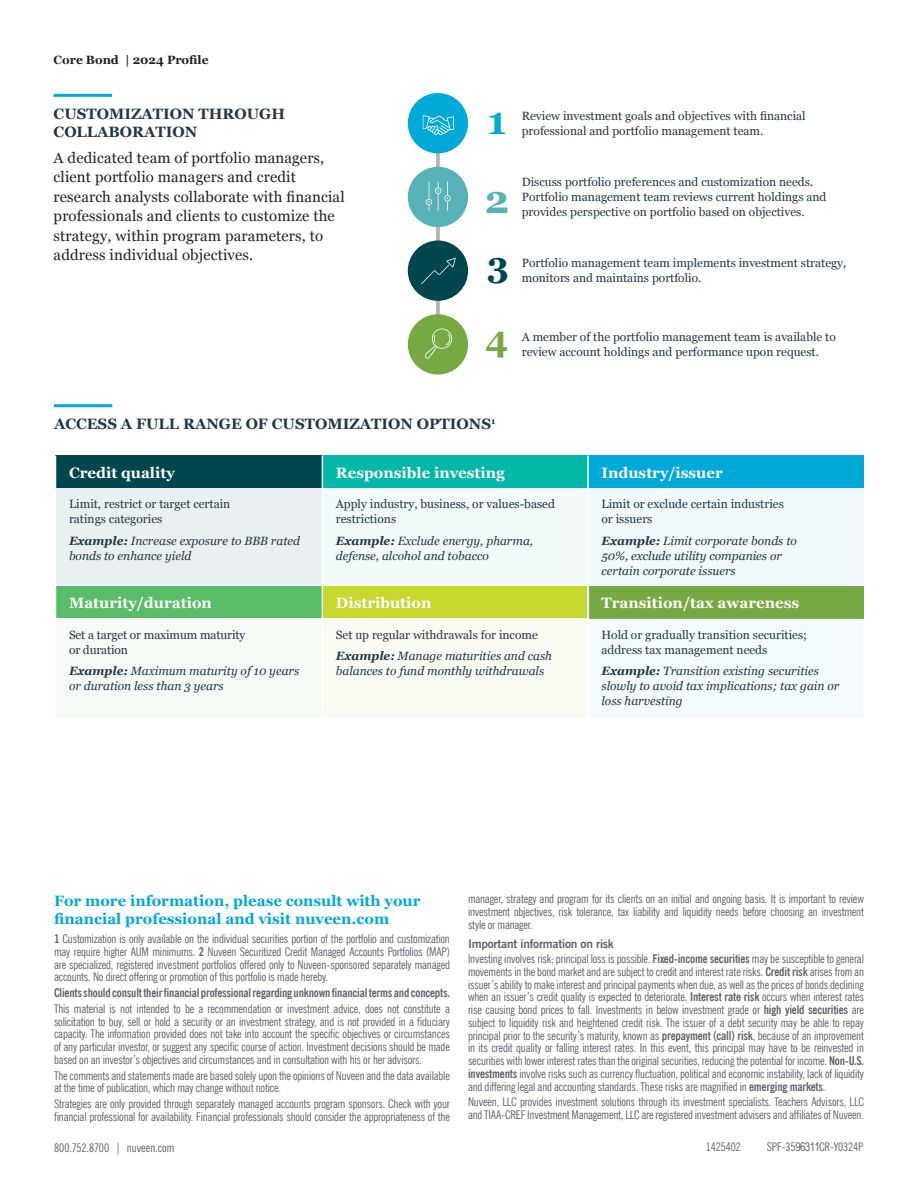
<style>
.page{position:relative;width:918px;height:1188px;background:#fff}
.page>*{position:absolute;margin:0;border:0;box-sizing:border-box;transform-origin:0 0}
.t1{font:700 38.85px "Georgia";color:#00a9d8}
.t2{font:700 38.85px "Georgia";color:#56b2b6}
.t3{font:700 35.25px "Georgia";color:#00464e}
.t4{font:700 35.25px "Georgia";color:#77a942}
.t5{font:15px/19.5px "Georgia";letter-spacing:.01em;color:#231f20}
.t6{font:700 15px "Georgia";color:#fff}
.t7{font:700 15px/18px "Georgia";color:#00a9d8}
.t8{font:700 15px/18px "Georgia";color:#233645}
.t9{font:condensed 12px/12.8px "News Gothic BT";letter-spacing:-.015em;color:#5f6369;text-align:justify}
.t10{font:12px/15px "Georgia";color:#233645}
.t11{font:italic 12px/15px "Georgia";color:#233645}
.t12{font:700 condensed 12px "News Gothic BT";letter-spacing:-.015em;color:#5f6369}
.t13{font:700 12px "Georgia";color:#231f20}
.s1{font-weight:700}
.s2{font-weight:700;font-style:italic}
.s3{font-style:italic}
.s4{font-weight:700;font-stretch:normal}
.s5{font-family:"Arial Narrow";font-stretch:normal}
</style>
<div class="page">
<hr style="left:54px;top:94px;width:58px;height:3px;background:#00a9d8">
<svg style="left:436px;top:153px;width:4px;height:161px"></svg>
<div style="left:408px;top:93px;width:60px;height:60px;background:#00a9d8;border-radius:50%"></div>
<svg style="left:423px;top:115px;width:31px;height:20px"></svg>
<div style="left:408px;top:167px;width:60px;height:60px;background:#56b2b6;border-radius:50%"></div>
<svg style="left:426px;top:182px;width:25px;height:29px"></svg>
<div style="left:408px;top:314px;width:60px;height:61px;background:#77a942;border-radius:50%"></div>
<svg style="left:425px;top:329px;width:27px;height:30px"></svg>
<div style="left:408px;top:241px;width:60px;height:60px;background:#00464e;border-radius:50%"></div>
<svg style="left:421px;top:258px;width:35px;height:26px"></svg>
<hr style="left:54px;top:404px;width:58px;height:3px;background:#00a9d8">
<div style="left:56px;top:456px;width:266px;height:32px;background:#00464e"></div>
<div style="left:322px;top:456px;width:266px;height:32px;background:#03b8a7"></div>
<div style="left:588px;top:456px;width:275px;height:32px;background:#00a9d8"></div>
<div style="left:56px;top:488px;width:266px;height:98px;background:#eaf0f2"></div>
<div style="left:322px;top:488px;width:266px;height:98px;background:#f3fafa"></div>
<div style="left:588px;top:488px;width:275px;height:98px;background:#f0f9fc"></div>
<div style="left:56px;top:586px;width:266px;height:33px;background:#59bc68"></div>
<div style="left:322px;top:586px;width:266px;height:33px;background:#c4d82d"></div>
<div style="left:588px;top:586px;width:275px;height:33px;background:#77a942"></div>
<div style="left:324px;top:619px;width:539px;height:99px;background:#f4fbfc"></div>
<hr style="left:322px;top:456px;width:1px;height:32px;background:#fff">
<hr style="left:322px;top:488px;width:1px;height:98px;background:#fff">
<hr style="left:322px;top:586px;width:1px;height:33px;background:#fff">
<hr style="left:587px;top:456px;width:2px;height:32px;background:#fff">
<hr style="left:587px;top:488px;width:1px;height:98px;background:#fff">
<hr style="left:588px;top:488px;width:1px;height:98px;background:#fff">
<hr style="left:587px;top:586px;width:1px;height:33px;background:#fff">
<hr style="left:588px;top:586px;width:1px;height:33px;background:#fff">
<hr style="left:587px;top:619px;width:1px;height:99px;background:#fff">
<hr style="left:588px;top:619px;width:1px;height:99px;background:#fff">
<p class="t13" style="left:54px;top:50px;width:157px">Core Bond | 2024 Profile</p>
<p class="t8" style="left:54px;top:104px;width:233px">CUSTOMIZATION THROUGH<br>COLLABORATION</p>
<p class="t5" style="left:54px;top:147px;width:293px">A dedicated team of portfolio managers, client portfolio managers and credit research analysts collaborate with financial professionals and clients to customize the strategy, within program parameters, to address individual objectives.</p>
<h1 class="t1" style="left:487px;top:91px;width:21px">1</h1>
<h1 class="t2" style="left:485px;top:170px;width:26px">2</h1>
<h2 class="t3" style="left:487px;top:238px;width:23px">3</h2>
<p class="t10" style="left:522px;top:108px;width:285px">Review investment goals and objectives with financial professional and portfolio management team.</p>
<p class="t10" style="left:522px;top:174px;width:306px">Discuss portfolio preferences and customization needs.<br>Portfolio management team reviews current holdings and provides perspective on portfolio based on objectives.</p>
<p class="t10" style="left:522px;top:255px;width:326px">Portfolio management team implements investment strategy, monitors and maintains portfolio.</p>
<h2 class="t4" style="left:486px;top:313px;width:24px">4</h2>
<p class="t10" style="left:522px;top:329px;width:316px">A member of the portfolio management team is available to review account holdings and performance upon request.</p>
<p class="t8" style="left:54px;top:414px;width:443px">ACCESS A FULL RANGE OF CUSTOMIZATION OPTIONS<sup>1</sup></p>
<p class="t6" style="left:69px;top:461px;width:107px">Credit quality</p>
<p class="t6" style="left:336px;top:461px;width:170px">Responsible investing</p>
<p class="t6" style="left:602px;top:461px;width:123px">Industry/issuer</p>
<p class="t10" style="left:69px;top:496px;width:163px">Limit, restrict or target certain ratings categories</p>
<p class="t11" style="left:69px;top:533px;width:233px"><span class="s1">Example:</span> Increase exposure to BBB rated bonds to enhance yield</p>
<p class="t10" style="left:336px;top:497px;width:221px">Apply industry, business, or values-based restrictions</p>
<p class="t11" style="left:336px;top:534px;width:199px"><span class="s1">Example:</span> Exclude energy, pharma, defense, alcohol and tobacco</p>
<p class="t10" style="left:602px;top:496px;width:184px">Limit or exclude certain industries or issuers</p>
<p class="t11" style="left:602px;top:533px;width:197px"><span class="s1">Example:</span> Limit corporate bonds to<br>50%, exclude utility companies or certain corporate issuers</p>
<p class="t6" style="left:69px;top:592px;width:144px">Maturity/duration</p>
<p class="t6" style="left:336px;top:592px;width:97px">Distribution</p>
<p class="t6" style="left:602px;top:592px;width:199px">Transition/tax awareness</p>
<p class="t10" style="left:69px;top:627px;width:178px">Set a target or maximum maturity or duration</p>
<p class="t11" style="left:69px;top:663px;width:232px"><span class="s1">Example:</span> Maximum maturity of 10 years or duration less than 3 years</p>
<p class="t10" style="left:602px;top:627px;width:207px">Hold or gradually transition securities; address tax management needs</p>
<p class="t11" style="left:602px;top:663px;width:239px"><span class="s1">Example:</span> Transition existing securities slowly to avoid tax implications; tax gain or loss harvesting</p>
<p class="t10" style="left:336px;top:623px;width:218px;line-height:21.8px">Set up regular withdrawals for income<br><span class="s2">Example:</span> <span class="s3">Manage maturities and cash</span></p>
<p class="t11" style="left:336px;top:663px;width:210px">balances to fund monthly withdrawals</p>
<p class="t7" style="left:54px;top:891px;width:368px">For more information, please consult with your financial professional and visit nuveen.com</p>
<p class="t9" style="left:54px;top:932px;width:398px"><span class="s1">1</span> Customization is only available on the individual securities portion of the portfolio and customization may require higher AUM minimums. <span class="s1">2</span> Nuveen Securitized Credit Managed Accounts Portfolios (MAP) are specialized, registered investment portfolios offered only to Nuveen-sponsored separately managed accounts. No direct offering or promotion of this portfolio is made hereby.</p>
<p class="t12" style="left:54px;top:985px;width:398px">Clients should consult their financial professional regarding unknown financial terms and concepts.</p>
<p class="t9" style="left:54px;top:1002px;width:397px">This material is not intended to be a recommendation or investment advice, does not constitute a solicitation to buy, sell or hold a security or an investment strategy, and is not provided in a fiduciary capacity. The information provided does not take into account the specific objectives or circumstances of any particular investor, or suggest any specific course of action. Investment decisions should be made based on an investor’s objectives and circumstances and in consultation with his or her advisors.</p>
<p class="t9" style="left:54px;top:1069px;width:397px">The comments and statements made are based solely upon the opinions of Nuveen and the data available at the time of publication, which may change without notice.</p>
<p class="t9" style="left:54px;top:1097px;width:397px">Strategies are only provided through separately managed accounts program sponsors. Check with your financial professional for availability. Financial professionals should consider the appropriateness of the</p>
<p class="t9" style="left:468px;top:893px;width:397px">manager, strategy and program for its clients on an initial and ongoing basis. It is important to review investment objectives, risk tolerance, tax liability and liquidity needs before choosing an investment style or manager.</p>
<p class="t9" style="left:468px;top:935px;width:398px;line-height:15.8px"><span class="s4">Important information on risk<br></span>Investing involves risk; principal loss is possible. <span class="s1">Fixed-income securities</span> may be susceptible to general</p>
<p class="t9" style="left:468px;top:965px;width:397px">movements in the bond market and are subject to credit and interest rate risks. <span class="s1">Credit risk</span> arises from an issuer’s ability to make interest and principal payments when due, as well as the prices of bonds declining when an issuer’s credit quality is expected to deteriorate. <span class="s1">Interest rate risk</span> occurs when interest rates rise causing bond prices to fall. Investments in below investment grade or <span class="s1">high yield securities</span> are subject to liquidity risk and heightened credit risk. The issuer of a debt security may be able to repay principal prior to the security’s maturity, known as <span class="s1">prepayment (call) risk</span>, because of an improvement in its credit quality or falling interest rates. In this event, this principal may have to be reinvested in securities with lower interest rates than the original securities, reducing the potential for income. <span class="s1">Non-U.S. investments</span> involve risks such as currency fluctuation, political and economic instability, lack of liquidity and differing legal and accounting standards. These risks are magnified in <span class="s1">emerging markets</span>.</p>
<p class="t9" style="left:468px;top:1096px;width:397px">Nuveen, LLC provides investment solutions through its investment specialists. Teachers Advisors, LLC and TIAA-CREF Investment Management, LLC are registered investment advisers and affiliates of Nuveen.</p>
<p class="t9" style="left:54px;top:1141px;width:122px">800.752.8700 | nuveen.com</p>
<p class="t9" style="left:706px;top:1140px;width:36px">1425402</p>
<p class="t9" style="left:767px;top:1140px;width:98px">SPF-35<span class="s5">96311</span>CR-Y0324P</p>
</div>
